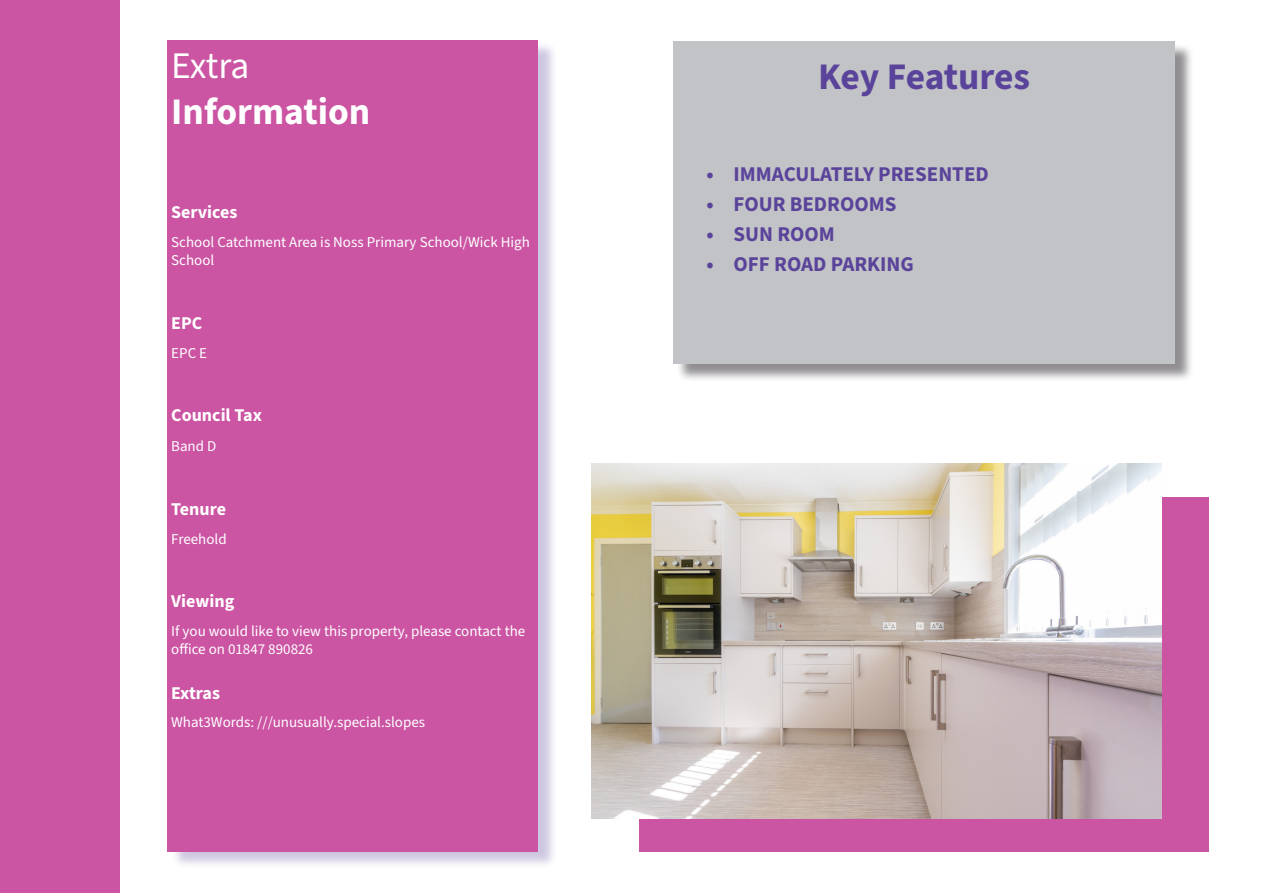
<style>
.page{position:relative;width:1263px;height:893px;background:#fff}
.page>*{position:absolute;margin:0;border:0;box-sizing:border-box;transform-origin:0 0}
.t1{font:700 37.5px "Source Sans 3";letter-spacing:-.01em;color:#5a439a}
.t2{font:700 37.5px "Source Sans 3";color:#fff}
.t3{font:37.5px "Source Sans 3";letter-spacing:-.025em;color:#fff}
.t4{font:700 21px "Source Sans 3";color:#5a439a}
.t5{font:700 18px "Source Sans 3";color:#fff}
.t6{font:15px/18px "Source Sans 3";color:#fff}
</style>
<div class="page">
<div style="left:0;top:0;width:119px;height:893px;background:#cb54a3"></div>
<div style="left:676px;top:43px;width:517px;height:339px;background:#6c696d;opacity:.75"></div>
<div style="left:674px;top:41px;width:501px;height:322px;background:#c2c3c6"></div>
<div style="left:639px;top:497px;width:570px;height:355px;background:#cb54a3"></div>
<img style="left:591px;top:463px;width:570px;height:355px">
<div style="left:171px;top:41px;width:386px;height:828px;background:#5a439a;opacity:.3"></div>
<div style="left:167px;top:41px;width:370px;height:811px;background:#cb54a3"></div>
<p class="t3" style="left:171px;top:43px;width:80px">Extra</p>
<p class="t2" style="left:171px;top:87px;width:201px">Information</p>
<p class="t5" style="left:171px;top:200px;width:68px">Services</p>
<p class="t6" style="left:171px;top:233px;width:360px">School Catchment Area is Noss Primary School/Wick High<br>School</p>
<p class="t5" style="left:171px;top:311px;width:33px">EPC</p>
<p class="t6" style="left:171px;top:344px;width:37px">EPC E</p>
<p class="t5" style="left:171px;top:404px;width:92px">Council Tax</p>
<p class="t6" style="left:171px;top:437px;width:47px">Band D</p>
<p class="t5" style="left:171px;top:497px;width:56px">Tenure</p>
<p class="t6" style="left:171px;top:530px;width:57px">Freehold</p>
<p class="t5" style="left:171px;top:589px;width:65px">Viewing</p>
<p class="t6" style="left:171px;top:622px;width:356px">If you would like to view this property, please contact the office on 01847 890826</p>
<p class="t5" style="left:171px;top:681px;width:50px">Extras</p>
<p class="t6" style="left:171px;top:713px;width:255px">What3Words: ///unusually.special.slopes</p>
<p class="t1" style="left:818px;top:52px;width:213px">Key Features</p>
<p class="t4" style="left:706px;top:161px;width:284px">• IMMACULATELY PRESENTED</p>
<p class="t4" style="left:706px;top:191px;width:192px">• FOUR BEDROOMS</p>
<p class="t4" style="left:706px;top:221px;width:130px">• SUN ROOM</p>
<p class="t4" style="left:706px;top:251px;width:209px">• OFF ROAD PARKING</p>
</div>
